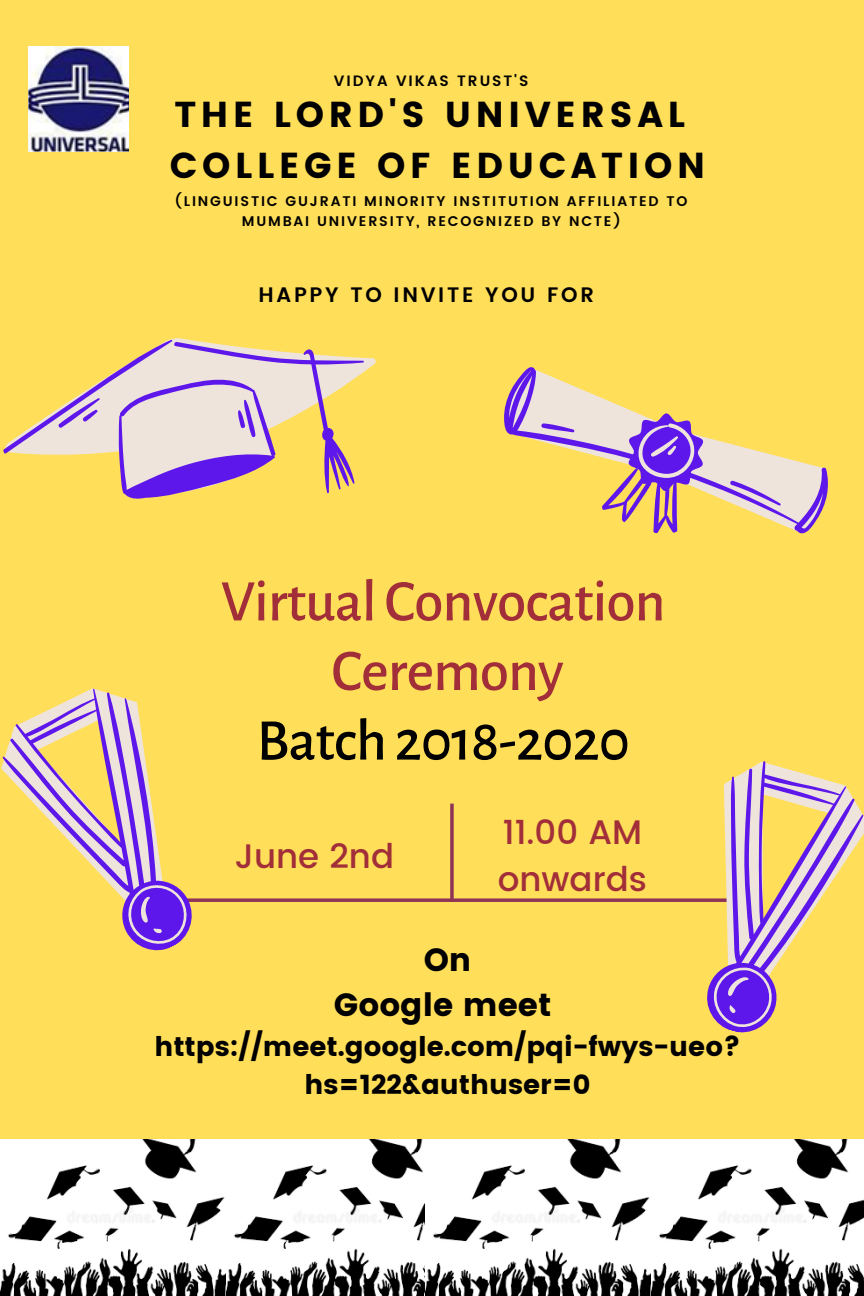
<style>
.page{position:relative;width:864px;height:1296px;background:#ffde59}
.page>*{position:absolute;margin:0;border:0;box-sizing:border-box;transform-origin:0 0}
.t1{font:500 59.15px/69.6px "Alegreya Sans";letter-spacing:-.015em;color:#a12e38;text-align:center}
.t2{font:500 59.15px "Alegreya Sans";letter-spacing:-.015em;color:#000}
.t3{font:36px/50.2px "Poppins";letter-spacing:.13em;color:#000}
.t4{font:500 34px/47.2px "Poppins";color:#a12e38}
.t5{font:32.1px "Poppins";color:#000}
.t6{font:27.1px/37.9px "Poppins";color:#000;text-align:center}
.t7{font:600 20.95px "Poppins";letter-spacing:.13em;color:#000}
.t8{font:600 15px "Poppins";letter-spacing:.13em;color:#000}
.t9{font:600 14px/19.5px "Poppins";letter-spacing:.13em;color:#000;text-align:center}
</style>
<div class="page">
<svg style="left:3px;top:338px;width:373px;height:161px"></svg>
<svg style="left:450px;top:804px;width:4px;height:94px"></svg>
<svg style="left:233px;top:898px;width:432px;height:4px;background:#9c4857"></svg>
<img style="left:28px;top:47px;width:100px;height:105px">
<svg style="left:504px;top:367px;width:324px;height:167px"></svg>
<svg style="left:617px;top:404px;width:98px;height:97px"></svg>
<img style="left:0;top:1139px;width:425px;height:157px">
<img style="left:425px;top:1139px;width:439px;height:157px">
<svg style="left:1px;top:688px;width:232px;height:214px"></svg>
<svg style="left:117px;top:874px;width:80px;height:77px"></svg>
<svg style="left:665px;top:761px;width:199px;height:199px"></svg>
<svg style="left:707px;top:960px;width:73px;height:73px"></svg>
<p class="t8" style="left:334px;top:72px;width:196px">VIDYA VIKAS TRUST'S</p>
<p class="t3" style="left:170px;top:90px;width:537px">THE LORD'S UNIVERSAL<br>COLLEGE OF EDUCATION</p>
<p class="t9" style="left:175px;top:192px;width:514px">(LINGUISTIC GUJRATI MINORITY INSTITUTION AFFILIATED TO<br>MUMBAI UNIVERSITY, RECOGNIZED BY NCTE)</p>
<p class="t7" style="left:258px;top:283px;width:337px">HAPPY TO INVITE YOU FOR</p>
<p class="t1" style="left:221px;top:568px;width:446px">Virtual Convocation<br>Ceremony</p>
<p class="t2" style="left:257px;top:712px;width:375px">Batch2018-2020</p>
<p class="t4" style="left:235px;top:832px;width:161px">June 2nd</p>
<p class="t4" style="left:498px;top:809px;width:151px">11.00 AM onwards</p>
<p class="t5" style="left:424px;top:941px;width:49px">On</p>
<p class="t5" style="left:334px;top:986px;width:219px">Google meet</p>
<p class="t6" style="left:154px;top:1028px;width:588px">https://meet.google.com/pqi-fwys-ueo? hs=122&amp;authuser=0</p>
</div>
